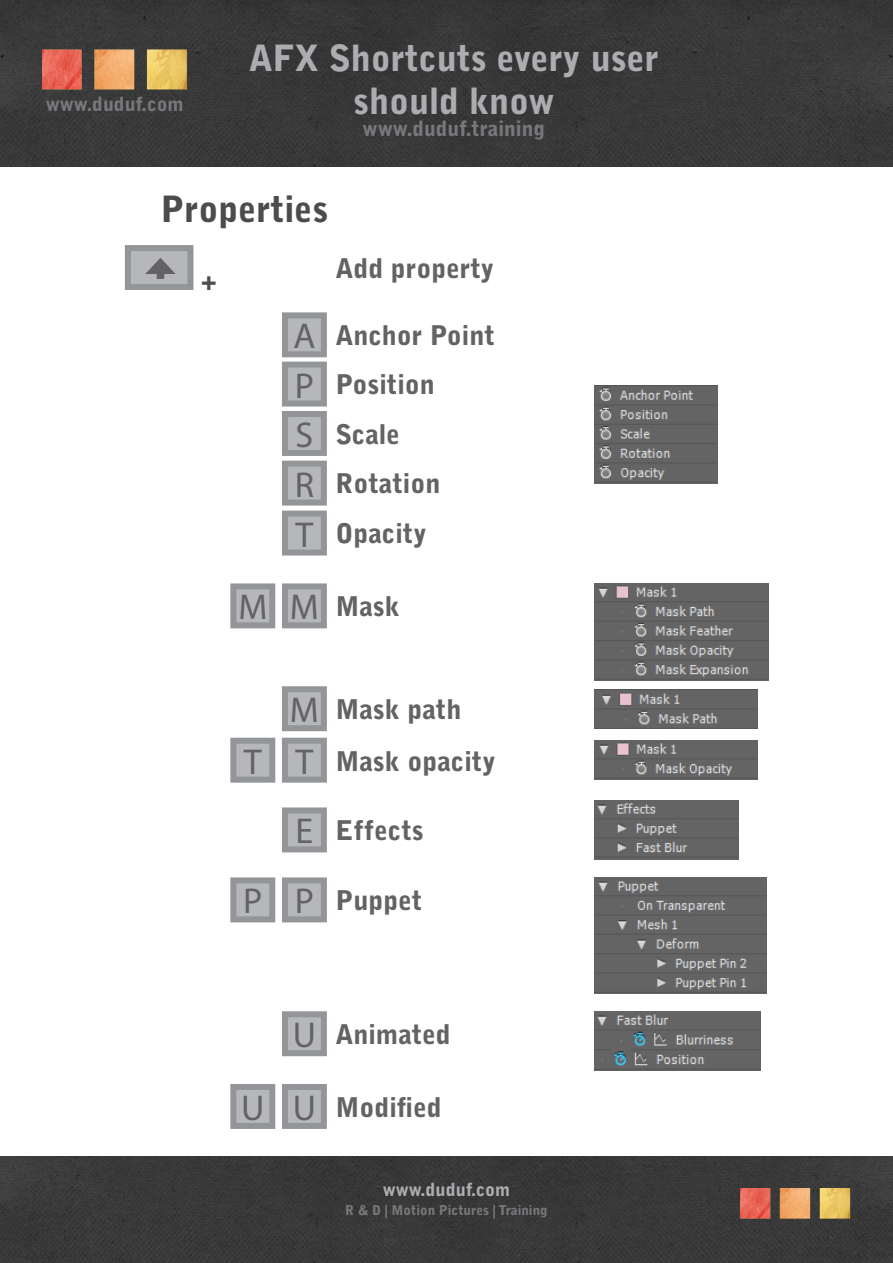
<style>
.page{position:relative;width:893px;height:1263px;background:#fff}
.page>*{position:absolute;margin:0;border:0;box-sizing:border-box;transform-origin:0 0}
.t1{font:900 36px/43.2px "Bell Gothic Std";color:#acadb1;text-align:center}
.t2{font:36px "Myriad Pro";color:#636366}
.t3{font:900 36px "Bell Gothic Std";color:#4b4c4d}
.t4{font:900 27px "Bell Gothic Std";color:#636366}
.t5{font:900 27px "Bell Gothic Std";color:#4b4c4d}
.t6{font:900 21px "Bell Gothic Std";color:#76787b}
.t7{font:900 19.5px "Bell Gothic Std";color:#76787b}
.t8{font:900 18px "Bell Gothic Std";color:#acadb1}
.t9{font:900 13.5px "Bell Gothic Std";color:#76787b}
</style>
<div class="page">
<div style="left:0;top:0;width:893px;height:167px;background:#383838"></div>
<div style="left:0;top:1157px;width:893px;height:106px;background:#383838"></div>
<img style="left:43px;top:50px;width:144px;height:40px">
<img style="left:740px;top:1188px;width:110px;height:31px">
<div style="left:285px;top:315px;width:39px;height:39px;background:#b6b7bb"></div>
<div style="left:282px;top:312px;width:45px;height:45px;border:6px solid #939598"></div>
<div style="left:285px;top:365px;width:39px;height:38px;background:#b6b7bb"></div>
<div style="left:282px;top:362px;width:45px;height:44px;border:6px solid #939598"></div>
<div style="left:285px;top:414px;width:39px;height:39px;background:#b6b7bb"></div>
<div style="left:282px;top:411px;width:45px;height:45px;border:6px solid #939598"></div>
<div style="left:285px;top:464px;width:39px;height:39px;background:#b6b7bb"></div>
<div style="left:282px;top:461px;width:45px;height:45px;border:6px solid #939598"></div>
<div style="left:285px;top:514px;width:39px;height:38px;background:#b6b7bb"></div>
<div style="left:282px;top:511px;width:45px;height:44px;border:6px solid #939598"></div>
<div style="left:285px;top:586px;width:39px;height:39px;background:#b6b7bb"></div>
<div style="left:282px;top:583px;width:45px;height:45px;border:6px solid #939598"></div>
<div style="left:233px;top:586px;width:39px;height:39px;background:#b6b7bb"></div>
<div style="left:230px;top:583px;width:45px;height:45px;border:6px solid #939598"></div>
<div style="left:285px;top:689px;width:39px;height:39px;background:#b6b7bb"></div>
<div style="left:282px;top:686px;width:45px;height:45px;border:6px solid #939598"></div>
<div style="left:285px;top:741px;width:39px;height:39px;background:#b6b7bb"></div>
<div style="left:282px;top:738px;width:45px;height:45px;border:6px solid #939598"></div>
<div style="left:285px;top:810px;width:39px;height:39px;background:#b6b7bb"></div>
<div style="left:282px;top:807px;width:45px;height:45px;border:6px solid #939598"></div>
<div style="left:285px;top:880px;width:39px;height:39px;background:#b6b7bb"></div>
<div style="left:282px;top:877px;width:45px;height:45px;border:6px solid #939598"></div>
<div style="left:285px;top:1014px;width:39px;height:39px;background:#b6b7bb"></div>
<div style="left:282px;top:1011px;width:45px;height:45px;border:6px solid #939598"></div>
<div style="left:285px;top:1087px;width:39px;height:39px;background:#b6b7bb"></div>
<div style="left:282px;top:1084px;width:45px;height:45px;border:6px solid #939598"></div>
<div style="left:233px;top:1087px;width:39px;height:39px;background:#b6b7bb"></div>
<div style="left:230px;top:1084px;width:45px;height:45px;border:6px solid #939598"></div>
<div style="left:233px;top:880px;width:39px;height:39px;background:#b6b7bb"></div>
<div style="left:230px;top:877px;width:45px;height:45px;border:6px solid #939598"></div>
<div style="left:233px;top:741px;width:39px;height:39px;background:#b6b7bb"></div>
<div style="left:230px;top:738px;width:45px;height:45px;border:6px solid #939598"></div>
<div style="left:125px;top:245px;width:68px;height:45px;background:#b6b7bb;border:6px solid #939598"></div>
<div style="left:157px;top:268px;width:7px;height:11px;background:#636366"></div>
<svg style="left:145px;top:258px;width:31px;height:16px"></svg>
<img style="left:595px;top:385px;width:122px;height:98px">
<img style="left:595px;top:689px;width:163px;height:39px">
<img style="left:595px;top:740px;width:163px;height:39px">
<img style="left:595px;top:583px;width:173px;height:97px">
<img style="left:595px;top:800px;width:144px;height:60px">
<img style="left:595px;top:878px;width:172px;height:115px">
<img style="left:595px;top:1011px;width:165px;height:59px">
<p class="t7" style="left:46px;top:92px;width:140px">www.duduf.com</p>
<h1 class="t1" style="left:249px;top:37px;width:411px">AFX Shortcuts every user should know</h1>
<p class="t6" style="left:362px;top:116px;width:184px">www.duduf.training</p>
<p class="t3" style="left:160px;top:188px;width:170px">Properties</p>
<p class="t5" style="left:201px;top:265px;width:18px">+</p>
<p class="t4" style="left:335px;top:252px;width:161px">Add property</p>
<p class="t2" style="left:293px;top:314px;width:24px">A</p>
<p class="t2" style="left:295px;top:363px;width:21px">P</p>
<p class="t2" style="left:296px;top:413px;width:19px">S</p>
<p class="t2" style="left:295px;top:462px;width:21px">R</p>
<p class="t2" style="left:295px;top:512px;width:19px">T</p>
<p class="t4" style="left:335px;top:320px;width:161px">Anchor Point</p>
<p class="t4" style="left:335px;top:369px;width:101px">Position</p>
<p class="t4" style="left:335px;top:418px;width:66px">Scale</p>
<p class="t4" style="left:335px;top:468px;width:107px">Rotation</p>
<p class="t4" style="left:335px;top:518px;width:93px">Opacity</p>
<p class="t2" style="left:238px;top:585px;width:30px">M</p>
<p class="t2" style="left:290px;top:585px;width:30px">M</p>
<p class="t4" style="left:335px;top:591px;width:66px">Mask</p>
<p class="t2" style="left:244px;top:739px;width:19px">T</p>
<p class="t2" style="left:243px;top:879px;width:21px">P</p>
<p class="t2" style="left:290px;top:688px;width:30px">M</p>
<p class="t2" style="left:295px;top:739px;width:19px">T</p>
<p class="t4" style="left:335px;top:694px;width:127px">Mask path</p>
<p class="t4" style="left:335px;top:745px;width:162px">Mask opacity</p>
<p class="t2" style="left:296px;top:809px;width:19px">E</p>
<p class="t4" style="left:335px;top:815px;width:90px">Effects</p>
<p class="t2" style="left:295px;top:879px;width:21px">P</p>
<p class="t4" style="left:335px;top:885px;width:89px">Puppet</p>
<p class="t2" style="left:293px;top:1013px;width:25px">U</p>
<p class="t2" style="left:241px;top:1086px;width:25px">U</p>
<p class="t2" style="left:293px;top:1086px;width:25px">U</p>
<p class="t4" style="left:335px;top:1019px;width:117px">Animated</p>
<p class="t4" style="left:335px;top:1091px;width:108px">Modified</p>
<p class="t8" style="left:383px;top:1179px;width:129px">www.duduf.com</p>
<p class="t9" style="left:345px;top:1203px;width:204px">R &amp; D | Motion Pictures | Training</p>
</div>
